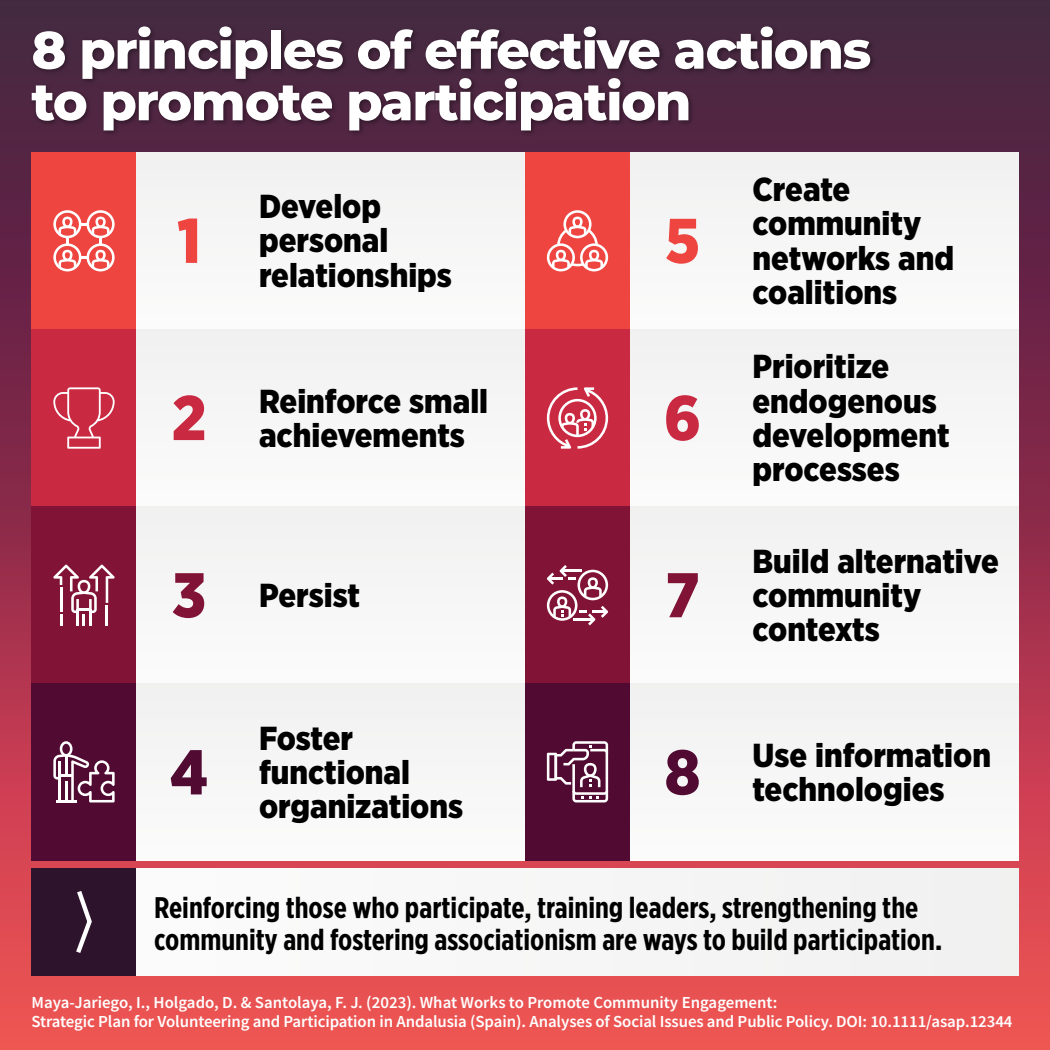
<style>
.page{position:relative;width:1050px;height:1050px;background:#fff}
.page>*{position:absolute;margin:0;border:0;box-sizing:border-box;transform-origin:0 0}
.t1{font:900 63px "Gotham Narrow";color:#ee4540}
.t2{font:900 63px "Gotham Narrow";color:#c92941}
.t3{font:900 63px "Gotham Narrow";color:#811336}
.t4{font:900 63px "Gotham Narrow";color:#510a32}
.t5{font:800 52.5px/51.6px "Montserrat";letter-spacing:-.025em;color:#fff}
.t6{font:900 33.25px/34.1px "Gotham Narrow";color:#000}
.t7{font:700 29.75px/31.5px "Gotham X Narrow";color:#000}
.t8{font:600 16.8px/19.2px "Source Sans Pro";letter-spacing:-.005em;color:#fff}
</style>
<div class="page">
<div style="left:0;top:0;width:1050px;height:1050px;background:linear-gradient(to bottom,#3b1e44,#f4505b)"></div>
<div style="left:32px;top:152px;width:104px;height:177px;background:#ee4540"></div>
<div style="left:32px;top:868px;width:104px;height:108px;background:#2d132c"></div>
<div style="left:525px;top:152px;width:105px;height:177px;background:#ee4540"></div>
<div style="left:32px;top:329px;width:104px;height:178px;background:#c92941"></div>
<div style="left:525px;top:329px;width:105px;height:178px;background:#c92941"></div>
<div style="left:32px;top:507px;width:104px;height:177px;background:#811336"></div>
<div style="left:525px;top:507px;width:105px;height:177px;background:#811336"></div>
<div style="left:32px;top:683px;width:104px;height:177px;background:#510a32"></div>
<div style="left:525px;top:683px;width:105px;height:177px;background:#510a32"></div>
<div style="left:136px;top:152px;width:106px;height:177px;background:#f6f6f6"></div>
<div style="left:630px;top:152px;width:105px;height:177px;background:#f6f6f6"></div>
<div style="left:242px;top:152px;width:283px;height:177px;background:#f6f6f6"></div>
<div style="left:735px;top:152px;width:283px;height:177px;background:#f6f6f6"></div>
<div style="left:136px;top:329px;width:106px;height:178px;background:#f6f6f6"></div>
<div style="left:630px;top:329px;width:105px;height:178px;background:#f6f6f6"></div>
<div style="left:242px;top:329px;width:283px;height:178px;background:#f6f6f6"></div>
<div style="left:735px;top:329px;width:283px;height:178px;background:#f6f6f6"></div>
<div style="left:136px;top:507px;width:106px;height:177px;background:#f6f6f6"></div>
<div style="left:630px;top:507px;width:105px;height:177px;background:#f6f6f6"></div>
<div style="left:136px;top:684px;width:106px;height:177px;background:#f6f6f6"></div>
<div style="left:630px;top:684px;width:105px;height:177px;background:#f6f6f6"></div>
<div style="left:242px;top:507px;width:283px;height:177px;background:#f6f6f6"></div>
<div style="left:735px;top:507px;width:283px;height:177px;background:#f6f6f6"></div>
<div style="left:242px;top:684px;width:283px;height:177px;background:#f6f6f6"></div>
<div style="left:735px;top:684px;width:283px;height:177px;background:#f6f6f6"></div>
<div style="left:28px;top:24px;width:849px;height:113px;background:#000;opacity:.4"></div>
<svg style="left:53px;top:210px;width:62px;height:61px"></svg>
<svg style="left:53px;top:387px;width:62px;height:62px"></svg>
<svg style="left:53px;top:564px;width:62px;height:62px"></svg>
<svg style="left:53px;top:741px;width:62px;height:61px"></svg>
<hr style="left:65px;top:755px;width:2px;height:21px;background:#fff">
<div style="left:136px;top:868px;width:882px;height:108px;background:#f6f6f6"></div>
<svg style="left:547px;top:210px;width:61px;height:61px"></svg>
<svg style="left:547px;top:387px;width:61px;height:62px"></svg>
<svg style="left:547px;top:565px;width:61px;height:60px"></svg>
<svg style="left:547px;top:741px;width:61px;height:61px"></svg>
<svg style="left:76px;top:891px;width:16px;height:62px"></svg>
<h2 class="t5" style="left:32px;top:21px;width:841px">8 principles of effective actions to promote participation</h2>
<p class="t6" style="left:259px;top:189px;width:195px">Develop personal relationships</p>
<h1 class="t1" style="left:177px;top:199px;width:25px">1</h1>
<h1 class="t1" style="left:665px;top:199px;width:36px">5</h1>
<p class="t6" style="left:259px;top:383px;width:231px">Reinforce small achievements</p>
<h1 class="t2" style="left:172px;top:376px;width:36px">2</h1>
<h1 class="t2" style="left:664px;top:376px;width:38px">6</h1>
<h1 class="t3" style="left:172px;top:554px;width:36px">3</h1>
<h1 class="t3" style="left:666px;top:554px;width:35px">7</h1>
<p class="t6" style="left:259px;top:578px;width:103px">Persist</p>
<p class="t6" style="left:259px;top:721px;width:206px">Foster functional organizations</p>
<h1 class="t4" style="left:170px;top:731px;width:40px">4</h1>
<h1 class="t4" style="left:665px;top:731px;width:37px">8</h1>
<p class="t6" style="left:752px;top:172px;width:203px">Create community networks and coalitions</p>
<p class="t6" style="left:752px;top:349px;width:199px">Prioritize endogenous development processes</p>
<p class="t6" style="left:752px;top:544px;width:248px">Build alternative community contexts</p>
<p class="t6" style="left:752px;top:738px;width:240px">Use information technologies</p>
<p class="t7" style="left:154px;top:892px;width:790px">Reinforcing those who participate, training leaders, strengthening the community and fostering associationism are ways to build participation.</p>
<p class="t8" style="left:32px;top:993px;width:983px">Maya-Jariego, I., Holgado, D. &amp; Santolaya, F. J. (2023). What Works to Promote Community Engagement:<br>Strategic Plan for Volunteering and Participation in Andalusia (Spain). Analyses of Social Issues and Public Policy. DOI: 10.1111/asap.12344</p>
</div>
